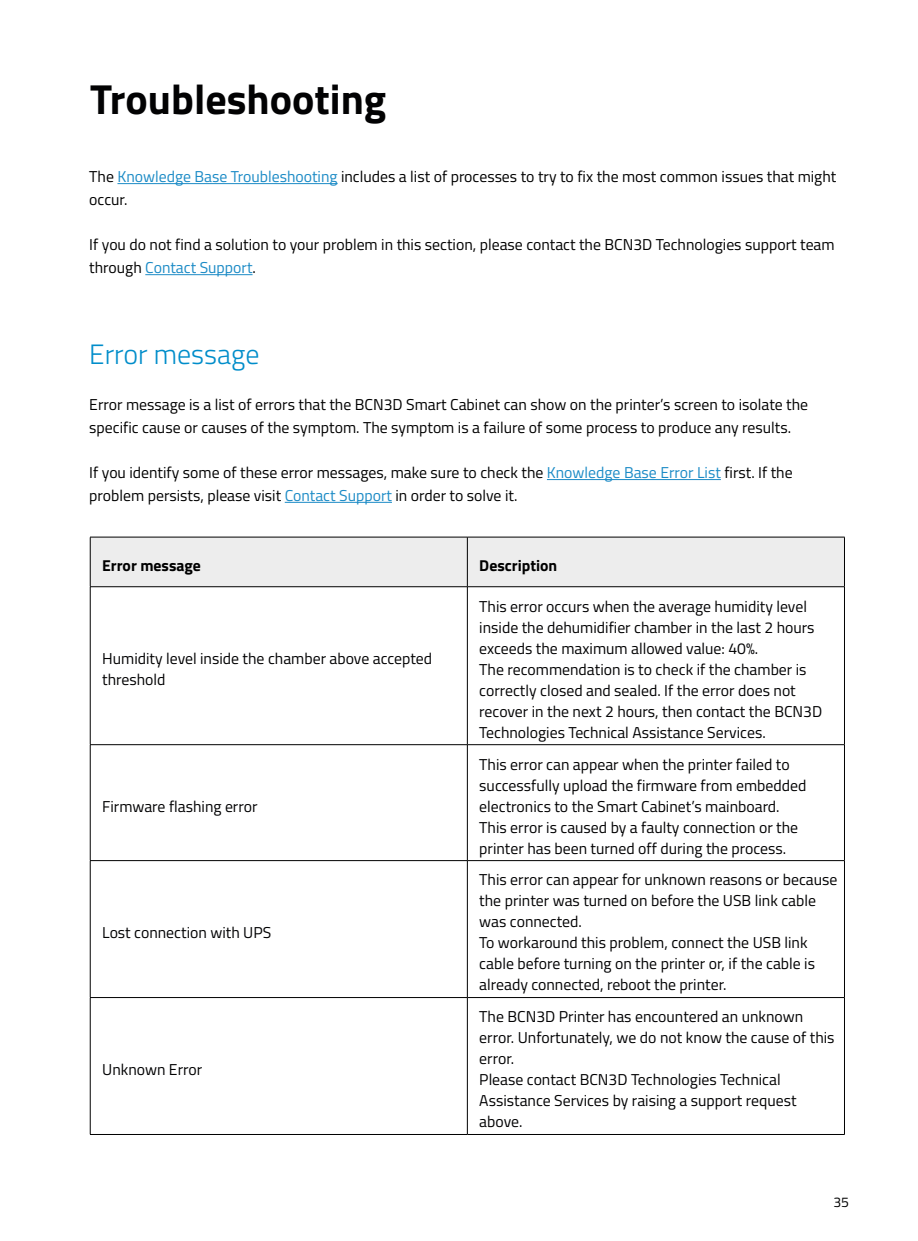
<style>
.page{position:relative;width:918px;height:1241px;background:#fff}
.page>*{position:absolute;margin:0;border:0;box-sizing:border-box;transform-origin:0 0}
.t1{font:700 42px "Titillium Web";color:#020203}
.t2{font:300 28px "Titillium Web";color:#008dca}
.t3{font:15.75px/21px "Titillium Web";color:#020203}
.t4{font:15.75px/22.8px "Titillium Web";color:#000}
.t5{font:700 15.75px "Titillium Web";color:#000}
.t6{font:14px "Titillium Web";color:#000}
.s1{color:#1c8bc6}
</style>
<div class="page">
<hr style="left:117px;top:183px;width:220px;height:1px;background:#1c8bc6">
<hr style="left:145px;top:274px;width:107px;height:1px;background:#1c8bc6">
<hr style="left:547px;top:479px;width:174px;height:1px;background:#1c8bc6">
<hr style="left:285px;top:502px;width:107px;height:1px;background:#1c8bc6">
<div style="left:91px;top:537px;width:753px;height:49px;background:#ededed"></div>
<hr style="left:90px;top:536px;width:377px;height:1px;background:#000">
<hr style="left:90px;top:537px;width:1px;height:49px;background:#000">
<hr style="left:467px;top:536px;width:377px;height:1px;background:#000">
<hr style="left:467px;top:537px;width:1px;height:49px;background:#000">
<hr style="left:844px;top:537px;width:1px;height:49px;background:#000">
<hr style="left:90px;top:586px;width:377px;height:1px;background:#000">
<hr style="left:90px;top:587px;width:1px;height:157px;background:#000">
<hr style="left:467px;top:586px;width:377px;height:1px;background:#000">
<hr style="left:467px;top:587px;width:1px;height:157px;background:#000">
<hr style="left:844px;top:587px;width:1px;height:157px;background:#000">
<hr style="left:90px;top:744px;width:377px;height:1px;background:#000">
<hr style="left:90px;top:744px;width:1px;height:116px;background:#000">
<hr style="left:467px;top:744px;width:377px;height:1px;background:#000">
<hr style="left:467px;top:744px;width:1px;height:116px;background:#000">
<hr style="left:844px;top:744px;width:1px;height:116px;background:#000">
<hr style="left:90px;top:860px;width:377px;height:1px;background:#000">
<hr style="left:90px;top:860px;width:1px;height:137px;background:#000">
<hr style="left:467px;top:860px;width:377px;height:1px;background:#000">
<hr style="left:467px;top:860px;width:1px;height:137px;background:#000">
<hr style="left:844px;top:860px;width:1px;height:137px;background:#000">
<hr style="left:90px;top:997px;width:377px;height:1px;background:#000">
<hr style="left:90px;top:997px;width:1px;height:137px;background:#000">
<hr style="left:467px;top:997px;width:377px;height:1px;background:#000">
<hr style="left:467px;top:997px;width:1px;height:137px;background:#000">
<hr style="left:844px;top:997px;width:1px;height:137px;background:#000">
<hr style="left:90px;top:1133px;width:377px;height:1px;background:#000">
<hr style="left:467px;top:1133px;width:377px;height:1px;background:#000">
<h1 class="t1" style="left:90px;top:67px;width:298px">Troubleshooting</h1>
<p class="t4" style="left:89px;top:164px;width:748px">The <span class="s1">Knowledge Base Troubleshooting</span> includes a list of processes to try to fix the most common issues that might occur.</p>
<p class="t4" style="left:89px;top:233px;width:747px">If you do not find a solution to your problem in this section, please contact the BCN3D Technologies support team through <span class="s1">Contact Support</span>.</p>
<h2 class="t2" style="left:89px;top:334px;width:172px">Error message</h2>
<p class="t4" style="left:89px;top:392px;width:720px">Error message is a list of errors that the BCN3D Smart Cabinet can show on the printer’s screen to isolate the specific cause or causes of the symptom. The symptom is a failure of some process to produce any results.</p>
<p class="t4" style="left:89px;top:460px;width:705px">If you identify some of these error messages, make sure to check the <span class="s1">Knowledge Base Error List</span> first. If the problem persists, please visit <span class="s1">Contact Support</span> in order to solve it.</p>
<p class="t5" style="left:102px;top:553px;width:100px">Error message</p>
<p class="t5" style="left:479px;top:553px;width:79px">Description</p>
<p class="t3" style="left:102px;top:647px;width:331px">Humidity level inside the chamber above accepted threshold</p>
<p class="t3" style="left:102px;top:794px;width:157px">Firmware flashing error</p>
<p class="t3" style="left:102px;top:921px;width:171px">Lost connection with UPS</p>
<p class="t3" style="left:102px;top:1057px;width:101px">Unknown Error</p>
<p class="t3" style="left:479px;top:594px;width:344px">This error occurs when the average humidity level inside the dehumidifier chamber in the last 2 hours exceeds the maximum allowed value: 40%.<br>The recommendation is to check if the chamber is correctly closed and sealed. If the error does not recover in the next 2 hours, then contact the BCN3D Technologies Technical Assistance Services.</p>
<p class="t3" style="left:479px;top:752px;width:328px">This error can appear when the printer failed to successfully upload the firmware from embedded electronics to the Smart Cabinet’s mainboard.<br>This error is caused by a faulty connection or the printer has been turned off during the process.</p>
<p class="t3" style="left:479px;top:868px;width:360px">This error can appear for unknown reasons or because the printer was turned on before the USB link cable was connected.<br>To workaround this problem, connect the USB link cable before turning on the printer or, if the cable is already connected, reboot the printer.</p>
<p class="t3" style="left:479px;top:1005px;width:357px">The BCN3D Printer has encountered an unknown error. Unfortunately, we do not know the cause of this error.<br>Please contact BCN3D Technologies Technical Assistance Services by raising a support request above.</p>
<p class="t6" style="left:833px;top:1191px;width:17px">35</p>
</div>
